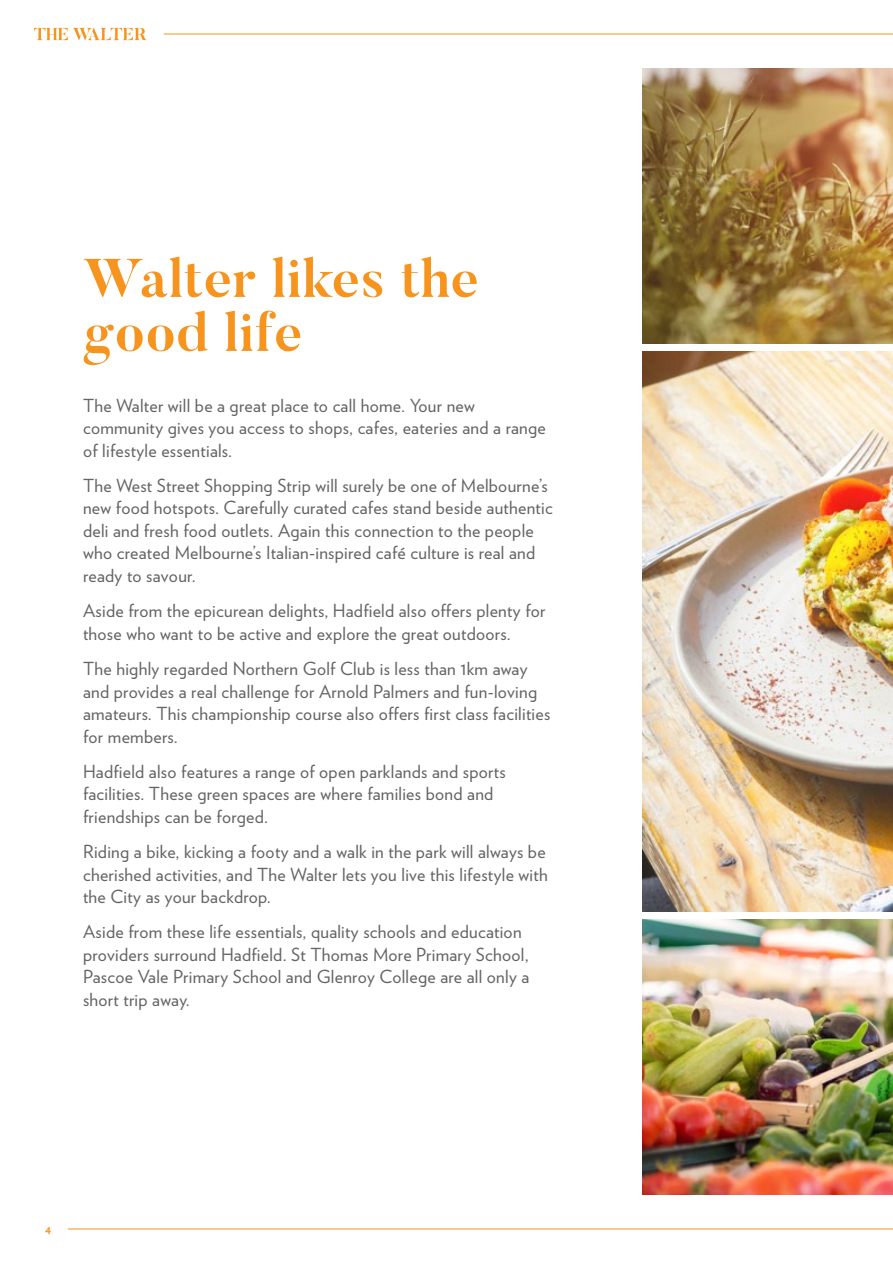
<style>
.page{position:relative;width:893px;height:1263px;background:#fff}
.page>*{position:absolute;margin:0;border:0;box-sizing:border-box;transform-origin:0 0}
.t1{font:700 54px/54px "Butler";letter-spacing:.015em;color:#f7941e}
.t2{font:18px/22.5px "Verlag";letter-spacing:.015em;color:#636466}
.t3{font:700 12px "Verlag";color:#f7941e}
</style>
<div class="page">
<img style="left:642px;top:352px;width:251px;height:559px">
<img style="left:642px;top:919px;width:251px;height:276px">
<img style="left:642px;top:68px;width:251px;height:275px">
<hr style="left:164px;top:34px;width:729px;height:1px;background:#f7941e">
<hr style="left:68px;top:1228px;width:825px;height:1px;background:#f7941e">
<svg style="left:34px;top:28px;width:113px;height:12px"></svg>
<h1 class="t1" style="left:83px;top:252px;width:397px">Walter likes the good life</h1>
<p class="t2" style="left:83px;top:393px;width:464px">The Walter will be a great place to call home. Your new community gives you access to shops, cafes, eateries and a range of lifestyle essentials.</p>
<p class="t2" style="left:83px;top:473px;width:471px">The West Street Shopping Strip will surely be one of Melbourne’s new food hotspots. Carefully curated cafes stand beside authentic deli and fresh food outlets. Again this connection to the people who created Melbourne’s Italian-inspired café culture is real and ready to savour.</p>
<p class="t2" style="left:83px;top:599px;width:464px">Aside from the epicurean delights, Hadfield also offers plenty for those who want to be active and explore the great outdoors.</p>
<p class="t2" style="left:83px;top:656px;width:469px">The highly regarded Northern Golf Club is less than 1km away and provides a real challenge for Arnold Palmers and fun-loving amateurs. This championship course also offers first class facilities for members.</p>
<p class="t2" style="left:83px;top:759px;width:424px">Hadfield also features a range of open parklands and sports facilities. These green spaces are where families bond and friendships can be forged.</p>
<p class="t2" style="left:83px;top:839px;width:466px;text-align:justify">Riding a bike, kicking a footy and a walk in the park will always be cherished activities, and The Walter lets you live this lifestyle with the City as your backdrop.</p>
<p class="t2" style="left:83px;top:920px;width:448px">Aside from these life essentials, quality schools and education providers surround Hadfield. St Thomas More Primary School, Pascoe Vale Primary School and Glenroy College are all only a short trip away.</p>
<p class="t3" style="left:45px;top:1220px;width:7px">4</p>
</div>
